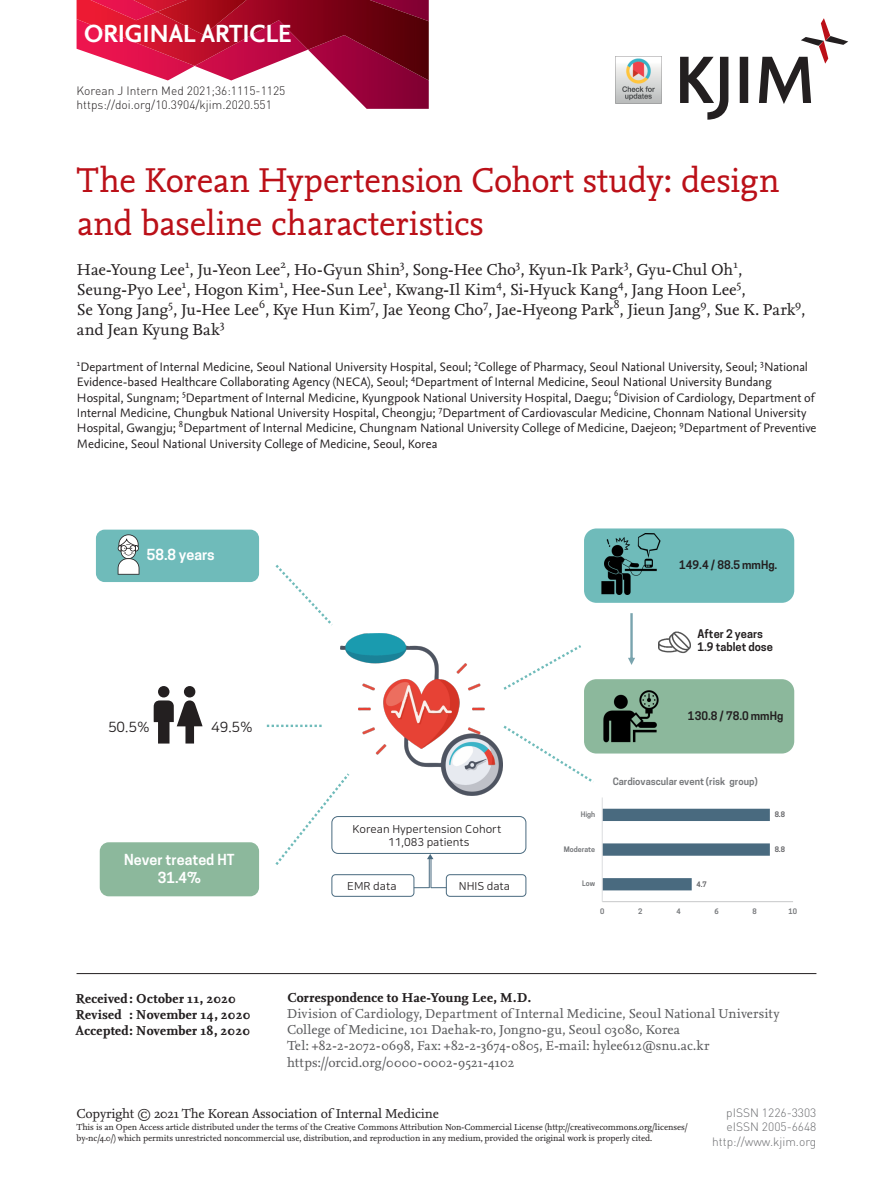
<style>
.page{position:relative;width:893px;height:1191px;background:#fff}
.page>*{position:absolute;margin:0;border:0;box-sizing:border-box;transform-origin:0 0}
.논문제목{font:36px/43.2px "Nexus Mix";letter-spacing:-.005em;color:#bb1018}
.t1{font:700 25.95px "Nexus Sans";letter-spacing:-.01em;color:#fff}
.저자{font:16.5px/19.8px "Nexus Serif";letter-spacing:-.005em;color:#231f20}
.t2{font:600 14.25px/17.1px "Cooper Hewitt";color:#fff;text-align:center}
.t3{font:14.25px "Nanum Square Round OTFR";color:#231f20}
.교신저자{font:13.5px/16.2px "Nexus Serif";letter-spacing:.005em;color:#57585a}
.교신저자-2{font:700 13.5px "Nexus Serif";color:#231f20}
.t4{font:13.5px "Nexus Serif";letter-spacing:-.01em;color:#231f20}
.소속{font:12.75px/15.3px "Nexus Sans";letter-spacing:-.005em;color:#231f20}
.t5{font:300 12px "DIN Pro";color:#231f20}
.t6{font:300 12px/14.4px "DIN Pro";color:#6c6d70;text-align:right}
.t7{font:600 11.1px/13.4px "Cooper Hewitt";color:#231f20}
.t8{font:11.1px/13.4px "Nanum Square Round OTFR";color:#231f20;text-align:center}
.t9{font:600 9.6px "Cooper Hewitt";color:#76787b}
.t10{font:9px/10.8px "Nexus Serif";letter-spacing:-.01em;color:#231f20}
.t11{font:600 7.2px "Cooper Hewitt";color:#76787b}
.t12{font:600 7.2px "Cooper Hewitt";color:#636366}
</style>
<div class="page">
<svg style="left:167px;top:80px;width:262px;height:29px"></svg>
<img style="left:77px;top:0;width:352px;height:80px">
<img style="left:157px;top:0;width:132px;height:35px">
<svg style="left:680px;top:18px;width:168px;height:102px"></svg>
<hr style="left:77px;top:973px;width:739px;height:1px;background:#231f20">
<div style="left:584px;top:679px;width:210px;height:74px;background:#8cb89c;border-radius:12px"></div>
<div style="left:584px;top:528px;width:210px;height:75px;background:#6fbbba;border-radius:12px"></div>
<img style="left:604px;top:690px;width:55px;height:53px">
<img style="left:601px;top:533px;width:60px;height:62px">
<div style="left:100px;top:842px;width:159px;height:54px;background:#8cb89c;border-radius:9px"></div>
<img style="left:659px;top:631px;width:32px;height:23px">
<div style="left:96px;top:529px;width:163px;height:53px;background:#6fbbba;border-radius:9px"></div>
<svg style="left:118px;top:534px;width:21px;height:40px"></svg>
<svg style="left:603px;top:808px;width:167px;height:82px"></svg>
<hr style="left:602px;top:797px;width:1px;height:104px;background:#dcdddf">
<hr style="left:602px;top:901px;width:191px;height:1px;background:#c7c8ca">
<svg style="left:154px;top:700px;width:48px;height:43px"></svg>
<div style="left:158px;top:686px;width:11px;height:11px;background:#231f20;border-radius:50%"></div>
<div style="left:184px;top:686px;width:11px;height:11px;background:#231f20;border-radius:50%"></div>
<img style="left:340px;top:633px;width:161px;height:162px">
<svg style="left:628px;top:613px;width:7px;height:52px"></svg>
<svg style="left:275px;top:564px;width:58px;height:62px"></svg>
<svg style="left:275px;top:771px;width:77px;height:94px"></svg>
<svg style="left:267px;top:724px;width:55px;height:3px"></svg>
<svg style="left:503px;top:645px;width:78px;height:45px"></svg>
<div style="left:332px;top:816px;width:194px;height:37px;border:1px solid #496a7f;border-radius:6px"></div>
<div style="left:332px;top:874px;width:82px;height:22px;border:1px solid #496a7f;border-radius:4px"></div>
<div style="left:446px;top:874px;width:80px;height:22px;border:1px solid #496a7f;border-radius:4px"></div>
<svg style="left:414px;top:854px;width:32px;height:34px"></svg>
<svg style="left:501px;top:725px;width:95px;height:57px"></svg>
<img style="left:615px;top:56px;width:47px;height:47px">
<h2 class="t1" style="left:84px;top:17px;width:209px">ORIGINAL ARTICLE</h2>
<p class="t5" style="left:77px;top:82px;width:210px">Korean J Intern Med 2021;36:1115-1125</p>
<p class="t5" style="left:77px;top:96px;width:197px">https://doi.org/10.3904/kjim.2020.551</p>
<p class="논문제목" style="left:77px;top:158px;width:704px">The Korean Hypertension Cohort study: design and baseline characteristics</p>
<p class="저자" style="left:77px;top:260px;width:730px">Hae-Young Lee<sup>1</sup>, Ju-Yeon Lee<sup>2</sup>, Ho-Gyun Shin<sup>3</sup>, Song-Hee Cho<sup>3</sup>, Kyun-Ik Park<sup>3</sup>, Gyu-Chul Oh<sup>1</sup>, Seung-Pyo Lee<sup>1</sup>, Hogon Kim<sup>1</sup>, Hee-Sun Lee<sup>1</sup>, Kwang-Il Kim<sup>4</sup>, Si-Hyuck Kang<sup>4</sup>, Jang Hoon Lee<sup>5</sup>,<br>Se Yong Jang<sup>5</sup>, Ju-Hee Lee<sup>6</sup>, Kye Hun Kim<sup>7</sup>, Jae Yeong Cho<sup>7</sup>, Jae-Hyeong Park<sup>8</sup>, Jieun Jang<sup>9</sup>, Sue K. Park<sup>9</sup>, and Jean Kyung Bak<sup>3</sup></p>
<p class="소속" style="left:77px;top:359px;width:741px"><sup>1</sup>Department of Internal Medicine, Seoul National University Hospital, Seoul; <sup>2</sup>College of Pharmacy, Seoul National University, Seoul; <sup>3</sup>National Evidence-based Healthcare Collaborating Agency (NECA), Seoul; <sup>4</sup>Department of Internal Medicine, Seoul National University Bundang Hospital, Sungnam; <sup>5</sup>Department of Internal Medicine, Kyungpook National University Hospital, Daegu; <sup>6</sup>Division of Cardiology, Department of Internal Medicine, Chungbuk National University Hospital, Cheongju; <sup>7</sup>Department of Cardiovascular Medicine, Chonnam National University Hospital, Gwangju; <sup>8</sup>Department of Internal Medicine, Chungnam National University College of Medicine, Daejeon; <sup>9</sup>Department of Preventive Medicine, Seoul National University College of Medicine, Seoul, Korea</p>
<p class="t2" style="left:147px;top:546px;width:69px">58.8 years</p>
<p class="t3" style="left:108px;top:719px;width:43px">50.5%</p>
<p class="t3" style="left:211px;top:719px;width:43px">49.5%</p>
<p class="t2" style="left:124px;top:851px;width:112px">Never treated HT<br>31.4%</p>
<p class="교신저자-2" style="left:75px;top:989px;width:162px">Received: October 11, 2020</p>
<p class="교신저자-2" style="left:75px;top:1006px;width:176px">Revised : November 14, 2020</p>
<p class="교신저자-2" style="left:75px;top:1022px;width:176px">Accepted: November 18, 2020</p>
<p class="t7" style="left:679px;top:558px;width:100px">149.4 / 88.5 mmHg.</p>
<p class="t7" style="left:697px;top:627px;width:77px">After 2 years<br>1.9 tablet dose</p>
<p class="t7" style="left:688px;top:709px;width:97px">130.8 / 78.0 mmHg</p>
<p class="t8" style="left:352px;top:822px;width:150px">Korean Hypertension Cohort<br>11,083 patients</p>
<p class="t8" style="left:347px;top:879px;width:51px">EMR data</p>
<p class="t8" style="left:459px;top:879px;width:53px">NHIS data</p>
<p class="t9" style="left:613px;top:775px;width:146px">Cardiovascular event (risk group)</p>
<p class="t11" style="left:581px;top:810px;width:16px">High</p>
<p class="t12" style="left:775px;top:810px;width:12px">8.8</p>
<p class="t11" style="left:564px;top:844px;width:33px">Moderate</p>
<p class="t12" style="left:775px;top:845px;width:12px">8.8</p>
<p class="t11" style="left:582px;top:879px;width:14px">Low</p>
<p class="t12" style="left:697px;top:880px;width:12px">4.7</p>
<p class="t11" style="left:600px;top:906px;width:6px">0</p>
<p class="t11" style="left:638px;top:906px;width:6px">2</p>
<p class="t11" style="left:676px;top:906px;width:6px">4</p>
<p class="t11" style="left:714px;top:906px;width:6px">6</p>
<p class="t11" style="left:752px;top:906px;width:6px">8</p>
<p class="t11" style="left:788px;top:906px;width:10px">10</p>
<p class="교신저자-2" style="left:287px;top:988px;width:246px">Correspondence to Hae-Young Lee, M.D.</p>
<p class="교신저자" style="left:287px;top:1005px;width:494px">Division of Cardiology, Department of Internal Medicine, Seoul National University<br>College of Medicine, 101 Daehak-ro, Jongno-gu, Seoul 03080, Korea</p>
<p class="교신저자" style="left:287px;top:1037px;width:424px">Tel: +82-2-2072-0698, Fax: +82-2-3674-0805, E-mail: hylee612@snu.ac.kr</p>
<p class="교신저자" style="left:287px;top:1054px;width:229px">https://orcid.org/0000-0002-9521-4102</p>
<p class="t4" style="left:77px;top:1105px;width:364px">Copyright © 2021 The Korean Association of Internal Medicine</p>
<p class="t10" style="left:77px;top:1122px;width:613px">This is an Open Access article distributed under the terms of the Creative Commons Attribution Non-Commercial License (http://creativecommons.org/licenses/ by-nc/4.0/) which permits unrestricted noncommercial use, distribution, and reproduction in any medium, provided the original work is properly cited.</p>
<p class="t6" style="left:712px;top:1105px;width:106px">pISSN 1226-3303 eISSN 2005-6648 http://www.kjim.org</p>
</div>
